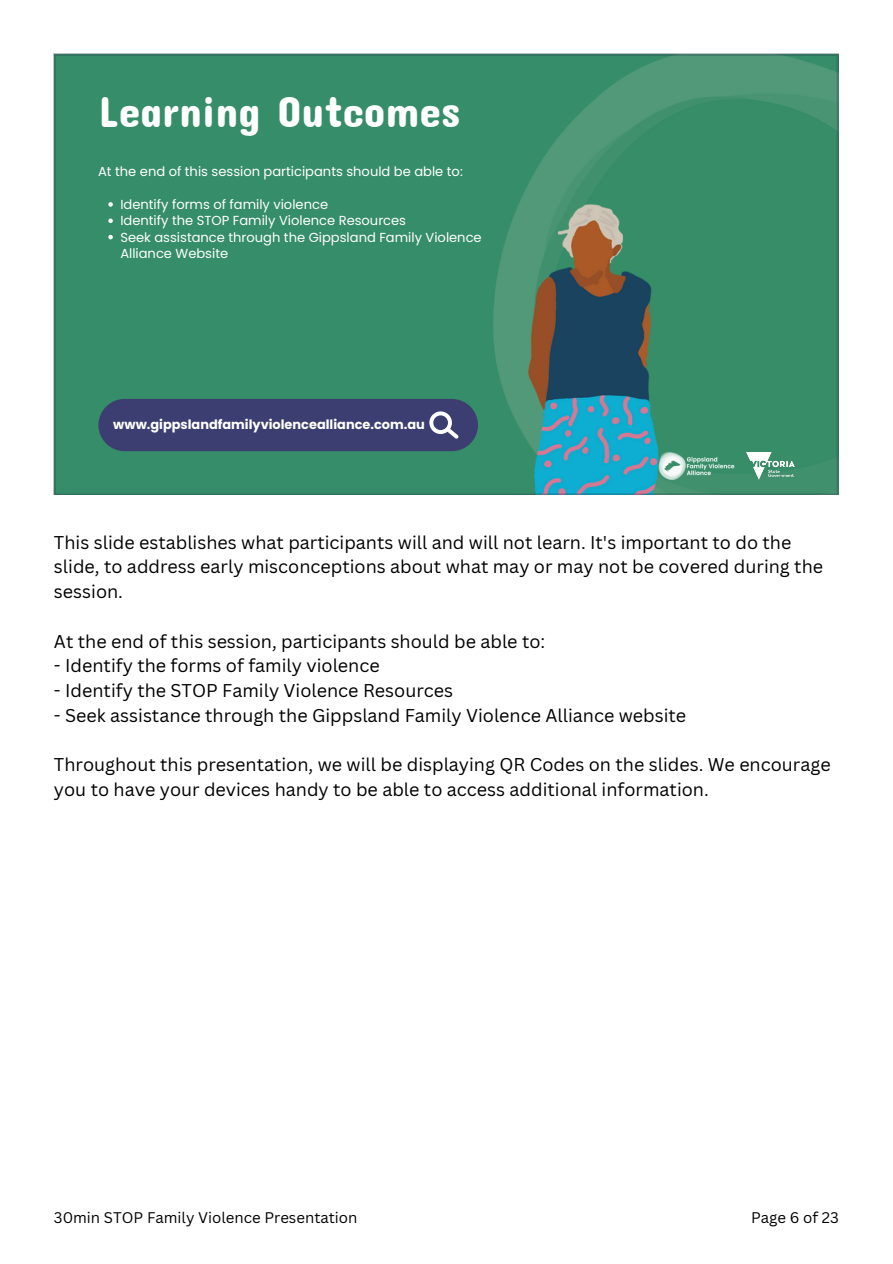
<style>
.page{position:relative;width:893px;height:1264px;background:#fff}
.page>*{position:absolute;margin:0;border:0;box-sizing:border-box;transform-origin:0 0}
.t1{font:43.5px "Concert One";color:#fff}
.t2{font:18px/24.8px "Canva Sans";color:#000}
.t3{font:15px "Canva Sans";color:#000}
.t4{font:13.05px/16.4px "Poppins";color:#fff}
.t5{font:700 12.9px "Poppins";color:#fff}
</style>
<div class="page">
<svg style="left:54px;top:54px;width:784px;height:441px;background:#3a876c"></svg>
<p class="t1" style="left:98px;top:84px;width:364px">Learning Outcomes</p>
<p class="t4" style="left:98px;top:164px;width:366px">At the end of this session participants should be able to:</p>
<p class="t4" style="left:120px;top:196px;width:209px">Identify forms of family violence</p>
<p class="t4" style="left:120px;top:213px;width:287px">Identify the STOP Family Violence Resources</p>
<p class="t4" style="left:120px;top:229px;width:363px">Seek assistance through the Gippsland Family Violence<br>Alliance Website</p>
<p class="t5" style="left:113px;top:415px;width:313px">www.gippslandfamilyviolencealliance.com.au</p>
<p class="t2" style="left:54px;top:529px;width:770px">This slide establishes what participants will and will not learn. It's important to do the slide, to address early misconceptions about what may or may not be covered during the session.</p>
<p class="t2" style="left:54px;top:628px;width:492px">At the end of this session, participants should be able to:</p>
<p class="t2" style="left:54px;top:653px;width:327px">- Identify the forms of family violence</p>
<p class="t2" style="left:54px;top:677px;width:400px">- Identify the STOP Family Violence Resources</p>
<p class="t2" style="left:54px;top:702px;width:633px">- Seek assistance through the Gippsland Family Violence Alliance website</p>
<p class="t2" style="left:54px;top:752px;width:778px">Throughout this presentation, we will be displaying QR Codes on the slides. We encourage you to have your devices handy to be able to access additional information.</p>
<p class="t3" style="left:54px;top:1206px;width:305px">30min STOP Family Violence Presentation</p>
<p class="t3" style="left:751px;top:1206px;width:89px">Page 6 of 23</p>
</div>
